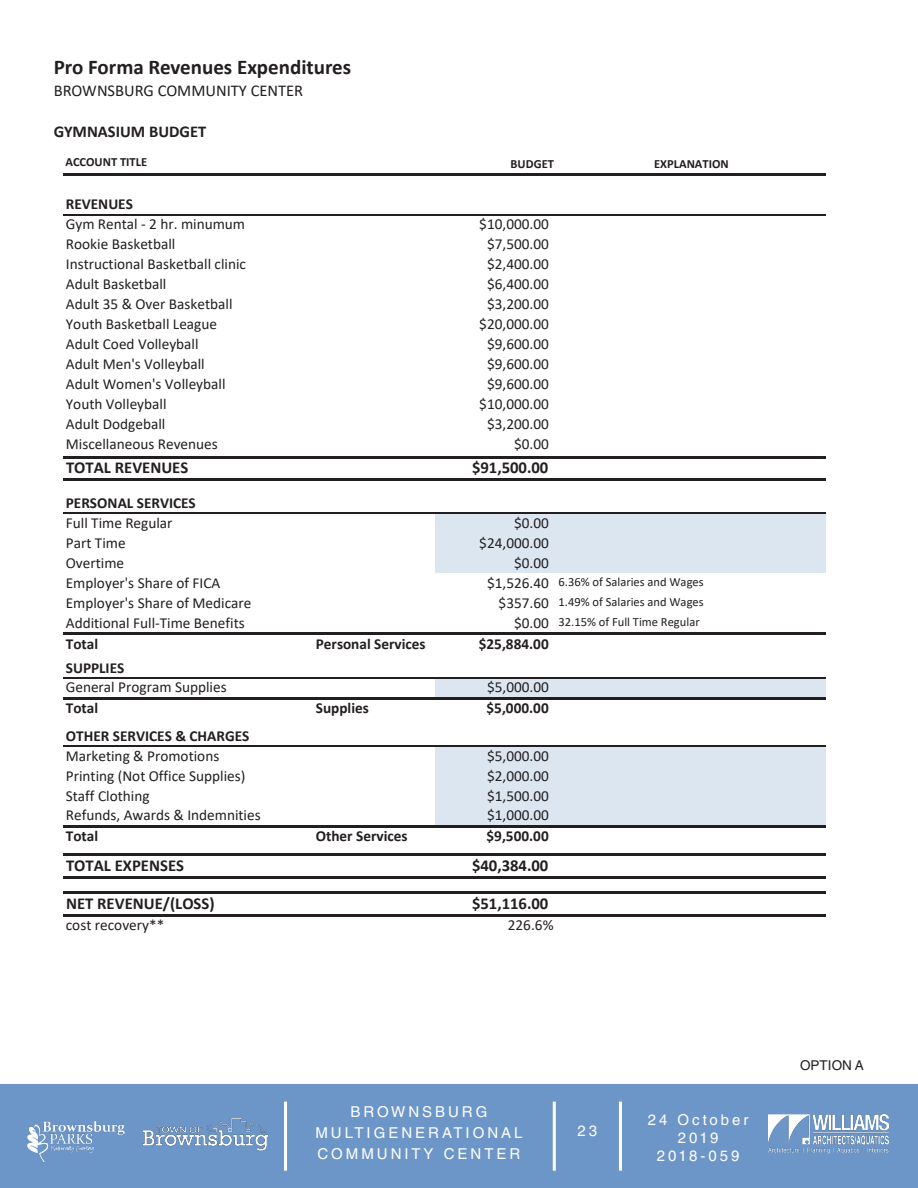
<style>
.page{position:relative;width:918px;height:1188px;background:#fff}
.page>*{position:absolute;margin:0;border:0;box-sizing:border-box;transform-origin:0 0}
.t1{font:700 21px "Calibri";color:#231f20}
.t2{font:700 16.65px "Calibri";color:#231f20}
.t3{font:16.5px "Calibri";color:#231f20}
.t4{font:700 16.5px "Calibri";color:#231f20}
.t5{font:15.3px/20px "Calibri";color:#231f20}
.t6{font:700 15.3px/20px "Calibri";color:#231f20}
.t7{font:15px/21px "Helvetica LT Std";letter-spacing:.2em;color:#fff;text-align:center}
.t8{font:13.5px "Helvetica LT Std";color:#231f20}
.t9{font:12.45px "Calibri";color:#231f20}
.t10{font:700 12.45px "Calibri";color:#231f20}
.s1{font-weight:700}
.s2{font-weight:400}
.s3{font-size:15.3px}
</style>
<div class="page">
<div style="left:0;top:1084px;width:918px;height:104px;background:#6d96c8"></div>
<img style="left:768px;top:1115px;width:120px;height:38px">
<img style="left:143px;top:1118px;width:125px;height:33px">
<img style="left:27px;top:1121px;width:98px;height:42px">
<hr style="left:553px;top:1102px;width:3px;height:69px;background:#fff">
<hr style="left:284px;top:1102px;width:3px;height:69px;background:#fff">
<hr style="left:619px;top:1102px;width:3px;height:69px;background:#fff">
<div style="left:435px;top:513px;width:390px;height:60px;background:#dce6f1"></div>
<div style="left:435px;top:678px;width:390px;height:21px;background:#dce6f1"></div>
<div style="left:435px;top:746px;width:390px;height:81px;background:#dce6f1"></div>
<hr style="left:63px;top:173px;width:762px;height:3px;background:#231f20">
<hr style="left:63px;top:214px;width:762px;height:1px;background:#231f20">
<hr style="left:63px;top:456px;width:762px;height:2px;background:#231f20">
<hr style="left:63px;top:478px;width:762px;height:3px;background:#231f20">
<hr style="left:63px;top:513px;width:762px;height:1px;background:#231f20">
<hr style="left:63px;top:633px;width:762px;height:2px;background:#231f20">
<hr style="left:63px;top:677px;width:762px;height:2px;background:#231f20">
<hr style="left:63px;top:697px;width:762px;height:3px;background:#231f20">
<hr style="left:63px;top:745px;width:762px;height:2px;background:#231f20">
<hr style="left:63px;top:825px;width:762px;height:3px;background:#231f20">
<hr style="left:63px;top:853px;width:762px;height:3px;background:#231f20">
<hr style="left:63px;top:876px;width:762px;height:3px;background:#231f20">
<hr style="left:63px;top:892px;width:762px;height:2px;background:#231f20">
<hr style="left:63px;top:914px;width:762px;height:3px;background:#231f20">
<p class="t1" style="left:54px;top:52px;width:299px">Pro Forma Revenues Expenditures</p>
<p class="t3" style="left:54px;top:79px;width:251px">BROWNSBURG COMMUNITY CENTER</p>
<p class="t4" style="left:54px;top:120px;width:154px">GYMNASIUM BUDGET</p>
<p class="t10" style="left:65px;top:153px;width:83px">ACCOUNT TITLE</p>
<p class="t10" style="left:511px;top:155px;width:45px">BUDGET</p>
<p class="t10" style="left:654px;top:155px;width:76px">EXPLANATION</p>
<p class="t5" style="left:66px;top:194px;width:181px"><span class="s1">REVENUES<br></span>Gym Rental - 2 hr. minumum</p>
<p class="t5" style="left:479px;top:214px;width:71px">$10,000.00</p>
<p class="t5" style="left:66px;top:234px;width:111px">Rookie Basketball</p>
<p class="t5" style="left:487px;top:234px;width:63px">$7,500.00</p>
<p class="t5" style="left:66px;top:254px;width:182px">Instructional Basketball clinic</p>
<p class="t5" style="left:487px;top:254px;width:63px">$2,400.00</p>
<p class="t5" style="left:66px;top:274px;width:102px">Adult Basketball</p>
<p class="t5" style="left:487px;top:274px;width:63px">$6,400.00</p>
<p class="t5" style="left:66px;top:294px;width:168px">Adult 35 &amp; Over Basketball</p>
<p class="t5" style="left:487px;top:294px;width:63px">$3,200.00</p>
<p class="t5" style="left:66px;top:314px;width:153px">Youth Basketball League</p>
<p class="t5" style="left:479px;top:314px;width:71px">$20,000.00</p>
<p class="t5" style="left:66px;top:333px;width:134px">Adult Coed Volleyball</p>
<p class="t5" style="left:487px;top:333px;width:63px">$9,600.00</p>
<p class="t5" style="left:66px;top:353px;width:140px">Adult Men's Volleyball</p>
<p class="t5" style="left:487px;top:353px;width:63px">$9,600.00</p>
<p class="t5" style="left:66px;top:373px;width:161px">Adult Women's Volleyball</p>
<p class="t5" style="left:487px;top:373px;width:63px">$9,600.00</p>
<p class="t5" style="left:66px;top:393px;width:102px">Youth Volleyball</p>
<p class="t5" style="left:479px;top:393px;width:71px">$10,000.00</p>
<p class="t5" style="left:66px;top:413px;width:101px">Adult Dodgeball</p>
<p class="t5" style="left:487px;top:413px;width:63px">$3,200.00</p>
<p class="t5" style="left:66px;top:433px;width:153px">Miscellaneous Revenues</p>
<p class="t5" style="left:514px;top:433px;width:36px">$0.00</p>
<p class="t2" style="left:66px;top:456px;width:124px">TOTAL REVENUES</p>
<p class="t2" style="left:472px;top:456px;width:78px">$91,500.00</p>
<p class="t6" style="left:66px;top:493px;width:132px">PERSONAL SERVICES<br><span class="s2">Full Time Regular</span></p>
<p class="t5" style="left:514px;top:513px;width:36px">$0.00</p>
<p class="t5" style="left:66px;top:533px;width:61px">Part Time</p>
<p class="t5" style="left:479px;top:533px;width:71px">$24,000.00</p>
<p class="t5" style="left:66px;top:553px;width:60px">Overtime</p>
<p class="t5" style="left:514px;top:553px;width:36px">$0.00</p>
<p class="t5" style="left:66px;top:573px;width:156px">Employer's Share of FICA</p>
<p class="t9" style="left:487px;top:573px;width:218px"><span class="s3">$1,526.40</span> 6.36% of Salaries and Wages</p>
<p class="t5" style="left:66px;top:593px;width:187px">Employer's Share of Medicare</p>
<p class="t9" style="left:499px;top:593px;width:207px"><span class="s3">$357.60</span> 1.49% of Salaries and Wages</p>
<p class="t5" style="left:66px;top:613px;width:180px">Additional Full-Time Benefits</p>
<p class="t9" style="left:514px;top:613px;width:187px"><span class="s3">$0.00</span> 32.15% of Full Time Regular</p>
<p class="t6" style="left:66px;top:633px;width:34px">Total</p>
<p class="t6" style="left:316px;top:633px;width:111px">Personal Services</p>
<p class="t6" style="left:479px;top:633px;width:72px">$25,884.00</p>
<p class="t5" style="left:66px;top:658px;width:162px;line-height:19.5px"><span class="s1">SUPPLIES<br></span>General Program Supplies</p>
<p class="t5" style="left:487px;top:677px;width:63px">$5,000.00</p>
<p class="t6" style="left:66px;top:698px;width:34px">Total</p>
<p class="t6" style="left:316px;top:698px;width:55px">Supplies</p>
<p class="t6" style="left:487px;top:698px;width:64px">$5,000.00</p>
<p class="t6" style="left:66px;top:726px;width:185px">OTHER SERVICES &amp; CHARGES<br><span class="s2">Marketing &amp; Promotions</span></p>
<p class="t5" style="left:487px;top:745px;width:63px">$5,000.00</p>
<p class="t5" style="left:66px;top:765px;width:181px">Printing (Not Office Supplies)</p>
<p class="t5" style="left:487px;top:765px;width:63px">$2,000.00</p>
<p class="t5" style="left:66px;top:785px;width:85px">Staff Clothing</p>
<p class="t5" style="left:487px;top:785px;width:63px">$1,500.00</p>
<p class="t5" style="left:66px;top:805px;width:196px">Refunds, Awards &amp; Indemnities</p>
<p class="t5" style="left:487px;top:805px;width:63px">$1,000.00</p>
<p class="t6" style="left:66px;top:826px;width:34px">Total</p>
<p class="t6" style="left:316px;top:826px;width:93px">Other Services</p>
<p class="t6" style="left:487px;top:826px;width:64px">$9,500.00</p>
<p class="t2" style="left:66px;top:853px;width:120px">TOTAL EXPENSES</p>
<p class="t2" style="left:472px;top:853px;width:78px">$40,384.00</p>
<p class="t2" style="left:66px;top:892px;width:150px">NET REVENUE/(LOSS)</p>
<p class="t2" style="left:472px;top:892px;width:78px">$51,116.00</p>
<p class="t5" style="left:66px;top:915px;width:100px">cost recovery**</p>
<p class="t5" style="left:508px;top:915px;width:47px">226.6%</p>
<p class="t7" style="left:315px;top:1101px;width:209px">BROWNSBURG<br>MULTIGENERATIONAL<br>COMMUNITY CENTER</p>
<p class="t7" style="left:578px;top:1121px;width:21px">23</p>
<p class="t7" style="left:648px;top:1111px;width:102px;line-height:18px">24 October<br>2019<br>2018-059</p>
<p class="t8" style="left:800px;top:1058px;width:65px">OPTION A</p>
</div>
